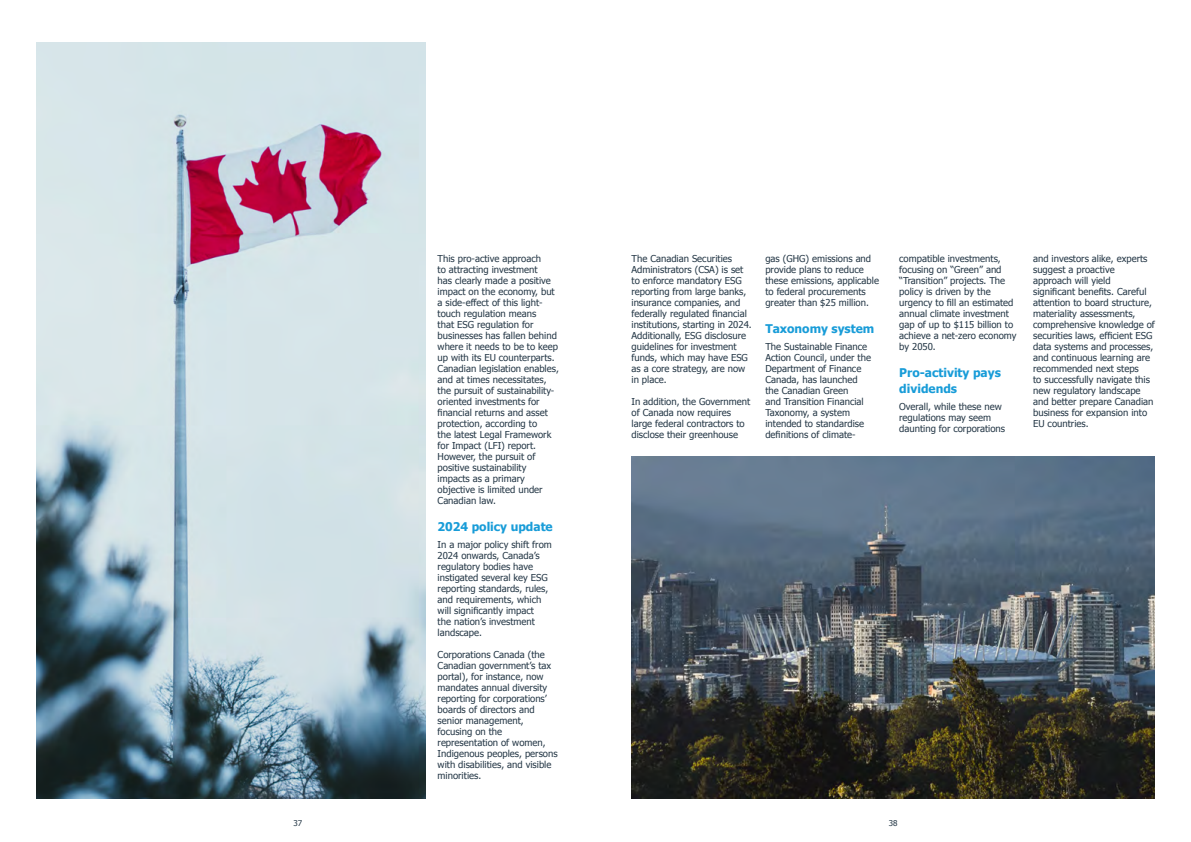
<style>
.page{position:relative;width:1191px;height:842px;background:#fff}
.page>*{position:absolute;margin:0;border:0;box-sizing:border-box;transform-origin:0 0}
.t1{font:700 12px/16px "Tahoma";color:#189cd8}
.t2{font:9.5px/11px "Tahoma";color:#243746}
.t3{font:8px "Tahoma";color:#243746}
</style>
<div class="page">
<img style="left:36px;top:43px;width:389px;height:755px">
<img style="left:631px;top:457px;width:524px;height:341px">
<p class="t2" style="left:437px;top:253px;width:123px">This pro-active approach<br>to attracting investment<br>has clearly made a positive impact on the economy, but a side-effect of this light&shy;touch regulation means<br>that ESG regulation for businesses has fallen behind where it needs to be to keep up with its EU counterparts.<br>Canadian legislation enables, and at times necessitates, the pursuit of sustainability&shy;oriented investments for financial returns and asset protection, according to<br>the latest Legal Framework for Impact (LFI) report.<br>However, the pursuit of positive sustainability impacts as a primary objective is limited under<br>Canadian law.</p>
<p class="t1" style="left:437px;top:518px;width:117px">2024 policy update</p>
<p class="t2" style="left:437px;top:538px;width:116px">In a major policy shift from<br>2024 onwards, Canada’s regulatory bodies have instigated several key ESG reporting standards, rules, and requirements, which will significantly impact<br>the nation’s investment landscape.</p>
<p class="t2" style="left:437px;top:649px;width:121px">Corporations Canada (the<br>Canadian government’s tax portal), for instance, now mandates annual diversity reporting for corporations’ boards of directors and senior management, focusing on the representation of women,<br>Indigenous peoples, persons with disabilities, and visible minorities.</p>
<p class="t2" style="left:631px;top:253px;width:120px">The Canadian Securities<br>Administrators (CSA) is set to enforce mandatory ESG reporting from large banks, insurance companies, and federally regulated financial institutions, starting in 2024.<br>Additionally, ESG disclosure guidelines for investment funds, which may have ESG as a core strategy, are now in place.</p>
<p class="t2" style="left:631px;top:396px;width:120px">In addition, the Government of Canada now requires large federal contractors to disclose their greenhouse</p>
<p class="t2" style="left:765px;top:253px;width:115px">gas (GHG) emissions and provide plans to reduce these emissions, applicable to federal procurements greater than $25 million.</p>
<p class="t1" style="left:765px;top:320px;width:110px">Taxonomy system</p>
<p class="t2" style="left:765px;top:340px;width:107px">The Sustainable Finance<br>Action Council, under the<br>Department of Finance<br>Canada, has launched the Canadian Green<br>and Transition Financial<br>Taxonomy, a system intended to standardise definitions of climate-</p>
<p class="t2" style="left:899px;top:253px;width:119px">compatible investments, focusing on “Green” and “Transition” projects. The policy is driven by the urgency to fill an estimated annual climate investment gap of up to $115 billion to achieve a net-zero economy by 2050.</p>
<p class="t1" style="left:899px;top:364px;width:103px">Pro-activity pays dividends</p>
<p class="t2" style="left:899px;top:400px;width:107px">Overall, while these new regulations may seem daunting for corporations</p>
<p class="t3" style="left:293px;top:818px;width:10px">37</p>
<p class="t3" style="left:889px;top:818px;width:10px">38</p>
<p class="t2" style="left:1033px;top:253px;width:123px">and investors alike, experts suggest a proactive approach will yield significant benefits. Careful attention to board structure, materiality assessments, comprehensive knowledge of securities laws, efficient ESG data systems and processes, and continuous learning are recommended next steps<br>to successfully navigate this new regulatory landscape and better prepare Canadian business for expansion into<br>EU countries.</p>
</div>
